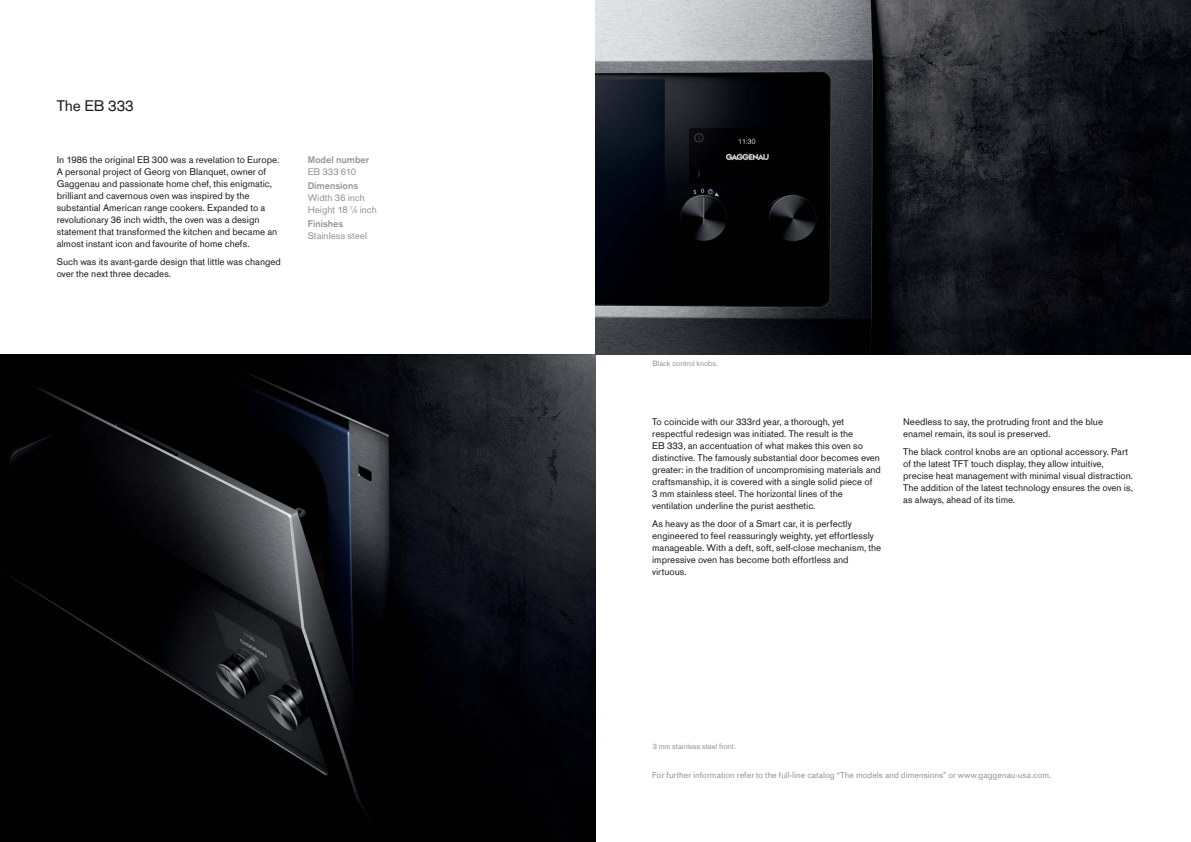
<style>
.page{position:relative;width:1191px;height:842px;background:#fff}
.page>*{position:absolute;margin:0;border:0;box-sizing:border-box;transform-origin:0 0}
.t1{font:16px "Gaggenau";color:#231f20}
.t2{font:10px/12px "Gaggenau";color:#231f20}
.t3{font:10px/12px "Gaggenau";color:#939598}
.t4{font:700 10px "Gaggenau";letter-spacing:-.005em;color:#939598}
.t5{font:9px "Gaggenau";color:#939598}
.t6{font:8px "Gaggenau";letter-spacing:-.01em;color:#939598}
.s1{font-size:5.5px}
</style>
<div class="page">
<img style="left:595px;top:0;width:596px;height:354px">
<img style="left:0;top:354px;width:595px;height:488px">
<h1 class="t1" style="left:57px;top:100px;width:78px">The EB 333</h1>
<p class="t2" style="left:57px;top:154px;width:224px">In 1986 the original EB 300 was a revelation to Europe.<br>A personal project of Georg von Blanquet, owner of Gaggenau and passionate home chef, this enigmatic, brilliant and cavernous oven was inspired by the substantial American range cookers. Expanded to a revolutionary 36 inch width, the oven was a design statement that transformed the kitchen and became an almost instant icon and favourite of home chefs.</p>
<p class="t2" style="left:57px;top:256px;width:226px">Such was its avant-garde design that little was changed over the next three decades.</p>
<p class="t4" style="left:308px;top:154px;width:63px">Model number</p>
<p class="t3" style="left:308px;top:167px;width:50px">EB 333 610</p>
<p class="t4" style="left:308px;top:180px;width:52px">Dimensions</p>
<p class="t3" style="left:308px;top:191px;width:71px">Width 36 inch<br>Height 18 <sup>7</sup>⁄<span class="s1">8</span> inch</p>
<p class="t4" style="left:308px;top:218px;width:37px">Finishes</p>
<p class="t3" style="left:308px;top:230px;width:61px">Stainless steel</p>
<p class="t6" style="left:652px;top:359px;width:67px">Black control knobs.</p>
<p class="t2" style="left:652px;top:417px;width:230px">To coincide with our 333rd year, a thorough, yet respectful redesign was initiated. The result is the<br>EB 333, an accentuation of what makes this oven so distinctive. The famously substantial door becomes even greater: in the tradition of uncompromising materials and craftsmanship, it is covered with a single solid piece of<br>3 mm stainless steel. The horizontal lines of the ventilation underline the purist aesthetic.</p>
<p class="t2" style="left:652px;top:517px;width:231px">As heavy as the door of a Smart car, it is perfectly engineered to feel reassuringly weighty, yet effortlessly manageable. With a deft, soft, self-close mechanism, the impressive oven has become both effortless and virtuous.</p>
<p class="t2" style="left:903px;top:416px;width:201px">Needless to say, the protruding front and the blue enamel remain, its soul is preserved.</p>
<p class="t2" style="left:903px;top:445px;width:231px">The black control knobs are an optional accessory. Part of the latest TFT touch display, they allow intuitive, precise heat management with minimal visual distraction.<br>The addition of the latest technology ensures the oven is, as always, ahead of its time.</p>
<p class="t6" style="left:652px;top:742px;width:85px">3 mm stainless steel front.</p>
<p class="t5" style="left:652px;top:769px;width:400px">For further information refer to the full-line catalog “The models and dimensions” or www.gaggenau-usa.com.</p>
</div>
